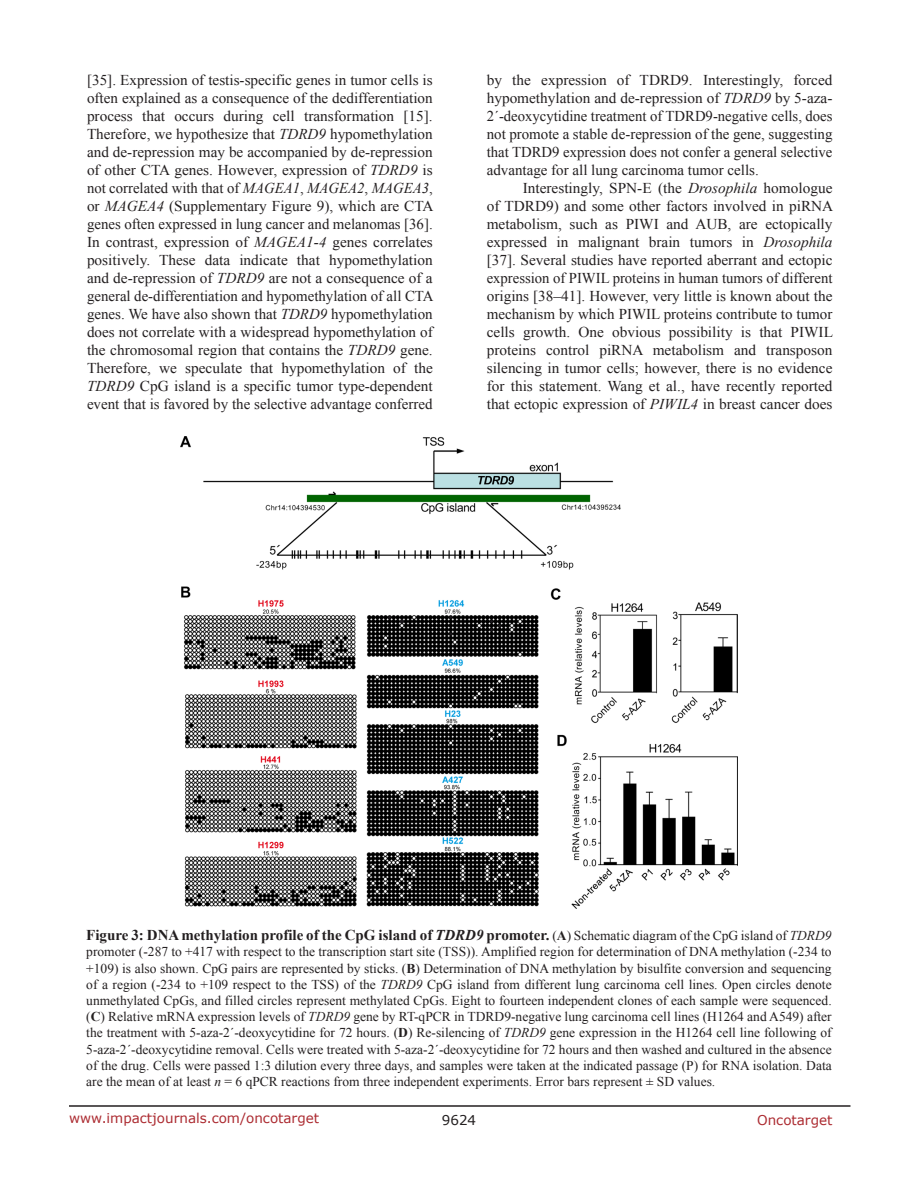
<style>
.page{position:relative;width:918px;height:1188px;background:#fff}
.page>*{position:absolute;margin:0;border:0;box-sizing:border-box;transform-origin:0 0}
.BodyText{font:15px/18px "Times New Roman";color:#231f20;text-align:justify}
.FigureText{font:700 15px "Times New Roman";color:#231f20}
.FigureText-2{font:13.5px/16.2px "Times New Roman";color:#231f20;text-align:justify}
.t1{font:13.5px "Verdana";color:#ac2b31}
.t2{font:13.5px "Verdana";color:#231f20}
.s1{font-style:italic}
.s2{font-weight:400;font-size:13.5px}
.s3{font-size:13.5px}
.s4{font-weight:400;font-style:italic;font-size:13.5px}
.s5{font-weight:700}
</style>
<div class="page">
<hr style="left:69px;top:1105px;width:781px;height:2px;background:#231f20">
<img style="left:181px;top:436px;width:556px;height:473px">
<p class="BodyText" style="left:87px;top:71px;width:348px">[35]. Expression of testis-specific genes in tumor cells is often explained as a consequence of the dedifferentiation process that occurs during cell transformation [15].<br>Therefore, we hypothesize that <span class="s1">TDRD9</span> hypomethylation and de-repression may be accompanied by de-repression of other CTA genes. However, expression of <span class="s1">TDRD9</span> is not correlated with that of <span class="s1">MAGEA1</span>, <span class="s1">MAGEA2</span>, <span class="s1">MAGEA3</span>, or <span class="s1">MAGEA4</span> (Supplementary Figure 9), which are CTA genes often expressed in lung cancer and melanomas [36].<br>In contrast, expression of <span class="s1">MAGEA1-4</span> genes correlates positively. These data indicate that hypomethylation and de-repression of <span class="s1">TDRD9</span> are not a consequence of a general de-differentiation and hypomethylation of all CTA genes. We have also shown that <span class="s1">TDRD9</span> hypomethylation does not correlate with a widespread hypomethylation of the chromosomal region that contains the <span class="s1">TDRD9</span> gene.<br>Therefore, we speculate that hypomethylation of the <span class="s1">TDRD9</span> CpG island is a specific tumor type-dependent event that is favored by the selective advantage conferred</p>
<p class="BodyText" style="left:487px;top:71px;width:347px">by the expression of TDRD9. Interestingly, forced hypomethylation and de-repression of <span class="s1">TDRD9</span> by 5-aza-2´-deoxycytidine treatment of TDRD9-negative cells, does not promote a stable de-repression of the gene, suggesting that TDRD9 expression does not confer a general selective advantage for all lung carcinoma tumor cells.</p>
<p class="BodyText" style="left:487px;top:179px;width:348px;text-indent:36px">Interestingly, SPN-E (the <span class="s1">Drosophila</span> homologue of TDRD9) and some other factors involved in piRNA metabolism, such as PIWI and AUB, are ectopically expressed in malignant brain tumors in <span class="s1">Drosophila </span>[37]. Several studies have reported aberrant and ectopic expression of PIWIL proteins in human tumors of different origins [38–41]. However, very little is known about the mechanism by which PIWIL proteins contribute to tumor cells growth. One obvious possibility is that PIWIL proteins control piRNA metabolism and transposon silencing in tumor cells; however, there is no evidence for this statement. Wang et al., have recently reported that ectopic expression of <span class="s1">PIWIL4</span> in breast cancer does</p>
<p class="FigureText" style="left:86px;top:925px;width:747px">Figure 3: DNA methylation profile of the CpG island of <span class="s1">TDRD9</span> promoter. <span class="s2">(</span><span class="s3">A</span><span class="s2">) Schematic diagram of the CpG island of</span> <span class="s4">TDRD9</span></p>
<p class="FigureText-2" style="left:86px;top:944px;width:747px">promoter (-287 to +417 with respect to the transcription start site (TSS)). Amplified region for determination of DNA methylation (-234 to +109) is also shown. CpG pairs are represented by sticks. (<span class="s5">B</span>) Determination of DNA methylation by bisulfite conversion and sequencing of a region (-234 to +109 respect to the TSS) of the <span class="s1">TDRD9</span> CpG island from different lung carcinoma cell lines. Open circles denote unmethylated CpGs, and filled circles represent methylated CpGs. Eight to fourteen independent clones of each sample were sequenced. (<span class="s5">C</span>) Relative mRNA expression levels of <span class="s1">TDRD9</span> gene by RT-qPCR in TDRD9-negative lung carcinoma cell lines (H1264 and A549) after the treatment with 5-aza-2´-deoxycytidine for 72 hours. (<span class="s5">D</span>) Re-silencing of <span class="s1">TDRD9</span> gene expression in the H1264 cell line following of 5-aza-2´-deoxycytidine removal. Cells were treated with 5-aza-2´-deoxycytidine for 72 hours and then washed and cultured in the absence of the drug. Cells were passed 1:3 dilution every three days, and samples were taken at the indicated passage (P) for RNA isolation. Data are the mean of at least <span class="s1">n</span> = 6 qPCR reactions from three independent experiments. Error bars represent ± SD values.</p>
<p class="t1" style="left:69px;top:1109px;width:252px">www.impactjournals.com/oncotarget</p>
<p class="t2" style="left:442px;top:1111px;width:36px">9624</p>
<p class="t1" style="left:757px;top:1111px;width:77px">Oncotarget</p>
</div>
